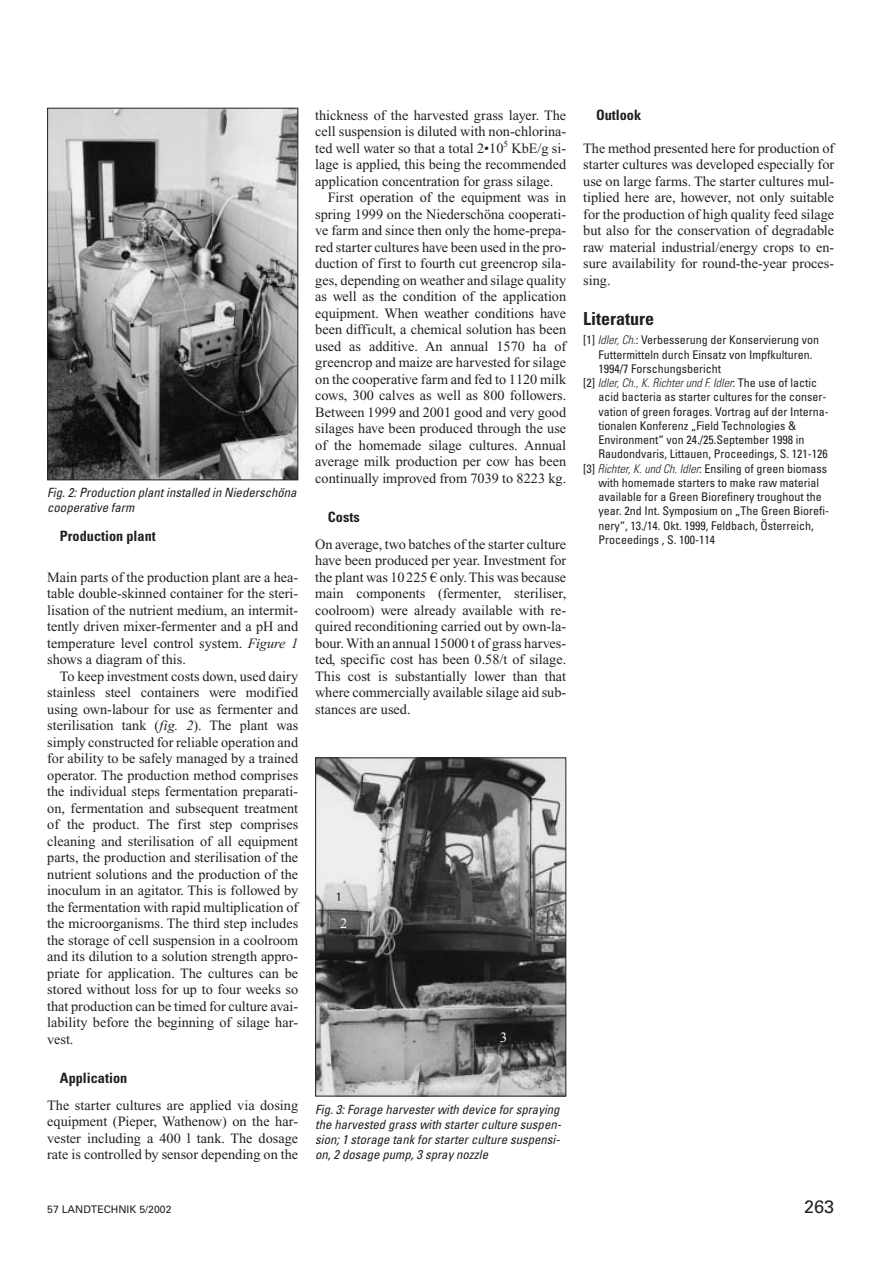
<style>
.page{position:relative;width:893px;height:1263px;background:#fff}
.page>*{position:absolute;margin:0;border:0;box-sizing:border-box;transform-origin:0 0}
.t1{font:700 condensed 18px "Univers";color:#231f1f}
.t2{font:18px "Univers";color:#231f1f}
.t3{font:14.25px/16.5px "Times";color:#231f1f;text-align:justify}
.t4{font:700 condensed 14.25px "Univers";color:#231f1f}
.t5{font:14.25px "Times";color:#fff}
.t6{font:italic condensed 12.75px/15px "Univers";color:#231f1f}
.t7{font:condensed 12px "Univers";color:#231f1f}
.t8{font:italic 300 condensed 12px "Univers";color:#231f1f}
.t9{font:10.5px "Univers";color:#231f1f}
.s1{font-style:italic}
.s2{font-weight:300;font-style:italic}
.s3{font-weight:400;font-style:normal}
</style>
<div class="page">
<img style="left:49px;top:110px;width:247px;height:368px">
<div style="left:47px;top:108px;width:251px;height:372px;border:1px solid #231f1f"></div>
<img style="left:317px;top:759px;width:247px;height:335px">
<div style="left:315px;top:757px;width:251px;height:339px;border:1px solid #231f1f"></div>
<p class="t6" style="left:47px;top:487px;width:251px">Fig. 2: Production plant installed in Niederschöna cooperative farm</p>
<p class="t4" style="left:60px;top:531px;width:97px">Production plant</p>
<p class="t3" style="left:47px;top:570px;width:252px">Main parts of the production plant are a hea&shy;table double-skinned container for the steri&shy;lisation of the nutrient medium, an intermit&shy;tently driven mixer-fermenter and a pH and temperature level control system. <span class="s1">Figure 1 </span>shows a diagram of this.</p>
<p class="t3" style="left:47px;top:669px;width:252px;text-indent:13px">To keep investment costs down, used dairy stainless steel containers were modified using own-labour for use as fermenter and sterilisation tank (<span class="s1">fig. 2</span>). The plant was simply constructed for reliable operation and for ability to be safely managed by a trained operator. The production method comprises the individual steps fermentation preparati&shy;on, fermentation and subsequent treatment of the product. The first step comprises cleaning and sterilisation of all equipment parts, the production and sterilisation of the nutrient solutions and the production of the inoculum in an agitator. This is followed by the fermentation with rapid multiplication of the microorganisms. The third step includes the storage of cell suspension in a coolroom and its dilution to a solution strength appro&shy;priate for application. The cultures can be stored without loss for up to four weeks so that production can be timed for culture avai&shy;lability before the beginning of silage har&shy;vest.</p>
<p class="t4" style="left:60px;top:1073px;width:69px">Application</p>
<p class="t3" style="left:47px;top:1098px;width:252px">The starter cultures are applied via dosing equipment (Pieper, Wathenow) on the har&shy;vester including a 400 l tank. The dosage rate is controlled by sensor depending on the</p>
<p class="t3" style="left:315px;top:108px;width:252px">thickness of the harvested grass layer. The</p>
<p class="t3" style="left:315px;top:125px;width:252px">cell suspension is diluted with non-chlorina-</p>
<p class="t3" style="left:315px;top:141px;width:252px">ted well water so that a total 2•10<sup>5</sup> KbE/g si-</p>
<p class="t3" style="left:315px;top:158px;width:252px">lage is applied, this being the recommended</p>
<p class="t3" style="left:315px;top:174px;width:240px">application concentration for grass silage.</p>
<p class="t3" style="left:328px;top:191px;width:240px">First operation of the equipment was in</p>
<p class="t3" style="left:315px;top:207px;width:252px">spring 1999 on the Niederschöna cooperati-</p>
<p class="t3" style="left:315px;top:224px;width:252px">ve farm and since then only the home-prepa-</p>
<p class="t3" style="left:315px;top:240px;width:252px">red starter cultures have been used in the pro-</p>
<p class="t3" style="left:315px;top:257px;width:252px">duction of first to fourth cut greencrop sila-</p>
<p class="t3" style="left:315px;top:273px;width:252px">ges, depending on weather and silage quality</p>
<p class="t3" style="left:315px;top:290px;width:252px">as well as the condition of the application</p>
<p class="t3" style="left:315px;top:306px;width:252px">equipment. When weather conditions have</p>
<p class="t3" style="left:315px;top:323px;width:252px">been difficult, a chemical solution has been</p>
<p class="t3" style="left:315px;top:339px;width:252px">used as additive. An annual 1570 ha of</p>
<p class="t3" style="left:315px;top:356px;width:252px">greencrop and maize are harvested for silage</p>
<p class="t3" style="left:315px;top:372px;width:252px">on the cooperative farm and fed to 1120 milk</p>
<p class="t3" style="left:315px;top:389px;width:252px">cows, 300 calves as well as 800 followers.</p>
<p class="t3" style="left:315px;top:405px;width:252px">Between 1999 and 2001 good and very good</p>
<p class="t3" style="left:315px;top:422px;width:252px">silages have been produced through the use</p>
<p class="t3" style="left:315px;top:438px;width:252px">of the homemade silage cultures. Annual</p>
<p class="t3" style="left:315px;top:455px;width:252px">average milk production per cow has been</p>
<p class="t3" style="left:315px;top:471px;width:252px">continually improved from 7039 to 8223 kg.</p>
<p class="t4" style="left:328px;top:512px;width:33px">Costs</p>
<p class="t3" style="left:315px;top:537px;width:252px">On average, two batches of the starter culture have been produced per year. Investment for the plant was 10225 € only. This was because main components (fermenter, steriliser, coolroom) were already available with re&shy;quired reconditioning carried out by own-la&shy;bour. With an annual 15000 t of grass harves&shy;ted, specific cost has been 0.58/t of silage.<br>This cost is substantially lower than that where commercially available silage aid sub&shy;stances are used.</p>
<p class="t7" style="left:336px;top:892px;width:7px">1</p>
<p class="t5" style="left:340px;top:918px;width:9px">2</p>
<p class="t5" style="left:500px;top:1032px;width:9px">3</p>
<p class="t6" style="left:315px;top:1104px;width:247px">Fig. 3: Forage harvester with device for spraying the harvested grass with starter culture suspen&shy;sion; 1 storage tank for starter culture suspensi&shy;on, 2 dosage pump, 3 spray nozzle</p>
<p class="t4" style="left:596px;top:110px;width:47px">Outlook</p>
<p class="t3" style="left:583px;top:141px;width:252px">The method presented here for production of starter cultures was developed especially for use on large farms. The starter cultures mul&shy;tiplied here are, however, not only suitable for the production of high quality feed silage but also for the conservation of degradable raw material industrial/energy crops to en&shy;sure availability for round-the-year proces&shy;sing.</p>
<p class="t1" style="left:583px;top:312px;width:72px">Literature</p>
<p class="t7" style="left:583px;top:336px;width:237px">[1] <span class="s2">Idler, Ch.</span>: Verbesserung der Konservierung von</p>
<p class="t7" style="left:598px;top:350px;width:215px">Futtermitteln durch Einsatz von Impfkulturen.</p>
<p class="t7" style="left:598px;top:364px;width:124px">1994/7 Forschungsbericht</p>
<p class="t8" style="left:583px;top:378px;width:235px"><span class="s3">[2]</span> Idler, Ch., K. Richter und F. Idler<span class="s3">: The use of lactic</span></p>
<p class="t7" style="left:598px;top:393px;width:229px">acid bacteria as starter cultures for the conser-</p>
<p class="t7" style="left:598px;top:407px;width:232px">vation of green forages. Vortrag auf der Interna-</p>
<p class="t7" style="left:598px;top:421px;width:199px">tionalen Konferenz „Field Technologies &amp;</p>
<p class="t7" style="left:598px;top:435px;width:207px">Environment“ von 24./25.September 1998 in</p>
<p class="t7" style="left:598px;top:450px;width:231px">Raudondvaris, Littauen, Proceedings, S. 121-126</p>
<p class="t7" style="left:583px;top:464px;width:245px">[3] <span class="s2">Richter, K. und Ch. Idler</span>: Ensiling of green biomass</p>
<p class="t7" style="left:598px;top:478px;width:222px">with homemade starters to make raw material</p>
<p class="t7" style="left:598px;top:492px;width:225px">available for a Green Biorefinery troughout the</p>
<p class="t7" style="left:598px;top:507px;width:232px">year. 2nd Int. Symposium on „The Green Biorefi-</p>
<p class="t7" style="left:598px;top:521px;width:217px">nery“, 13./14. Okt. 1999, Feldbach, Österreich,</p>
<p class="t7" style="left:598px;top:535px;width:118px">Proceedings , S. 100-114</p>
<p class="t9" style="left:47px;top:1205px;width:126px">57 LANDTECHNIK 5/2002</p>
<p class="t2" style="left:804px;top:1200px;width:32px">263</p>
</div>
